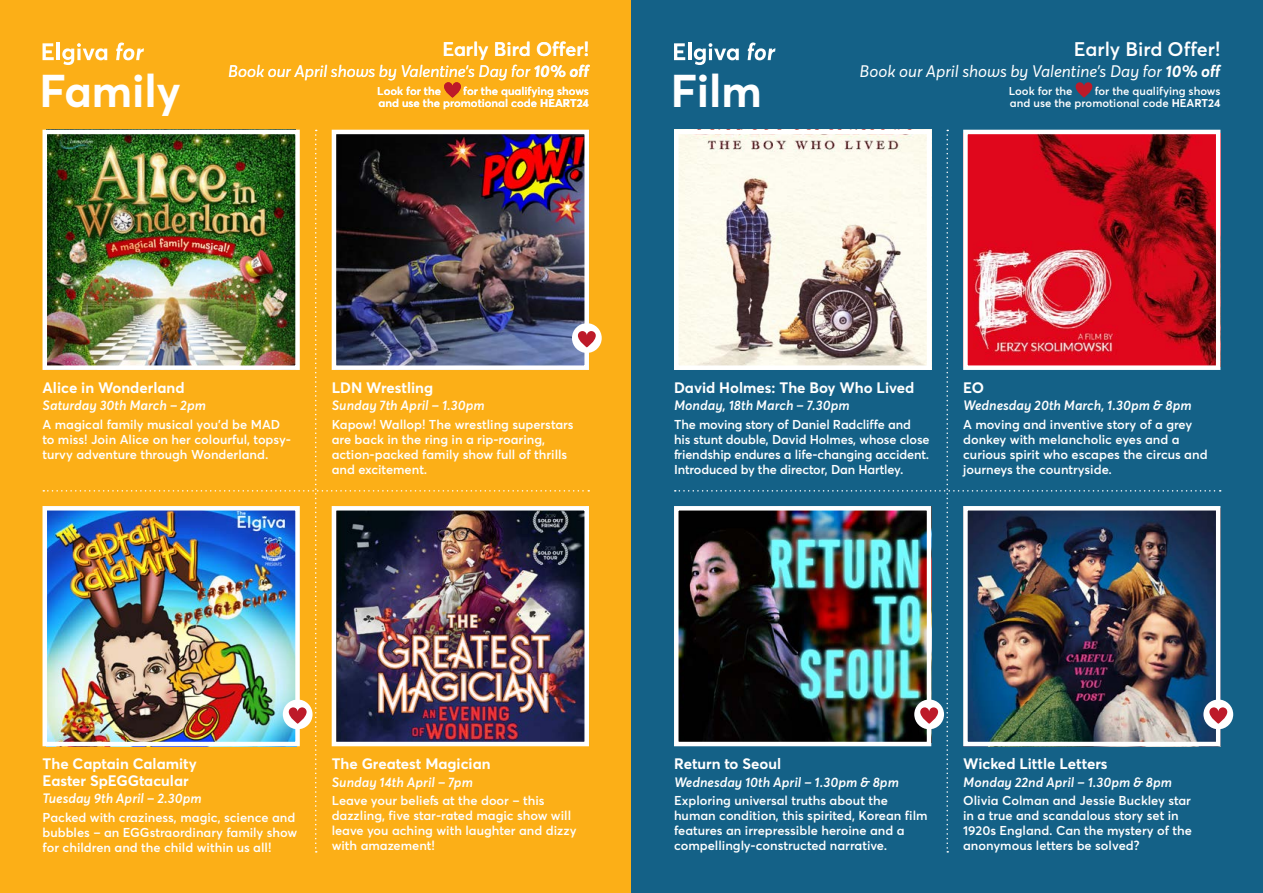
<style>
.page{position:relative;width:1263px;height:893px;background:#fff}
.page>*{position:absolute;margin:0;border:0;box-sizing:border-box;transform-origin:0 0}
.t1{font:700 45.3px "Averta PE";color:#fff}
.t2{font:600 19.5px "Averta PE";color:#fff}
.t3{font:italic 16.5px "Averta PE";color:#fff}
.t4{font:700 15px/16.5px "Averta PE";color:#fff}
.t5{font:italic 600 13.5px "Averta PE";color:#fff}
.t6{font:600 12.75px/15px "Averta PE";color:#fff}
.t7{font:600 11.25px/12.8px "Averta PE";color:#fff;text-align:right}
.s1{font-weight:700}
</style>
<div class="page">
<div style="left:0;top:0;width:631px;height:893px;background:#fcaf17"></div>
<div style="left:631px;top:0;width:632px;height:893px;background:#146187"></div>
<svg style="left:43px;top:43px;width:11px;height:17px"></svg>
<hr style="left:57px;top:43px;width:3px;height:17px;background:#fff">
<svg style="left:62px;top:43px;width:45px;height:22px"></svg>
<svg style="left:116px;top:43px;width:28px;height:17px"></svg>
<svg style="left:674px;top:43px;width:11px;height:17px"></svg>
<hr style="left:688px;top:43px;width:3px;height:17px;background:#fff">
<svg style="left:694px;top:43px;width:45px;height:22px"></svg>
<svg style="left:748px;top:43px;width:27px;height:17px"></svg>
<div style="left:572px;top:323px;width:30px;height:30px;background:#fff;border-radius:50%"></div>
<img style="left:43px;top:130px;width:553px;height:723px">
<div style="left:1203px;top:699px;width:30px;height:30px;background:#fff;border-radius:50%"></div>
<img style="left:675px;top:130px;width:552px;height:723px">
<svg style="left:444px;top:82px;width:17px;height:16px"></svg>
<svg style="left:1075px;top:82px;width:17px;height:16px"></svg>
<h2 class="t2" style="left:442px;top:36px;width:148px">Early Bird Offer!</h2>
<p class="t3" style="left:228px;top:59px;width:362px">Book our April shows by Valentine’s Day for <span class="s1">10% off</span></p>
<p class="t7" style="left:377px;top:84px;width:65px">Look for the</p>
<h1 class="t1" style="left:39px;top:59px;width:143px">Family</h1>
<h1 class="t1" style="left:671px;top:59px;width:93px">Film</h1>
<p class="t7" style="left:378px;top:84px;width:212px">for the qualifying shows<br>and use the promotional code <span class="s1">HEART24</span></p>
<h2 class="t2" style="left:1074px;top:36px;width:148px">Early Bird Offer!</h2>
<p class="t3" style="left:860px;top:59px;width:362px">Book our April shows by Valentine’s Day for <span class="s1">10% off</span></p>
<p class="t7" style="left:1009px;top:84px;width:65px">Look for the</p>
<p class="t7" style="left:1010px;top:84px;width:212px">for the qualifying shows<br>and use the promotional code <span class="s1">HEART24</span></p>
<p class="t4" style="left:43px;top:379px;width:143px">Alice in Wonderland</p>
<p class="t5" style="left:43px;top:396px;width:165px">Saturday 30th March – 2pm</p>
<p class="t6" style="left:43px;top:417px;width:250px">A magical family musical you’d be MAD to miss! Join Alice on her colourful, topsy&shy;turvy adventure through Wonderland.</p>
<p class="t4" style="left:332px;top:379px;width:103px">LDN Wrestling</p>
<p class="t5" style="left:332px;top:396px;width:155px">Sunday 7th April – 1.30pm</p>
<p class="t6" style="left:332px;top:417px;width:243px">Kapow! Wallop! The wrestling superstars are back in the ring in a rip-roaring, action-packed family show full of thrills and excitement.</p>
<p class="t4" style="left:674px;top:379px;width:242px">David Holmes: The Boy Who Lived</p>
<p class="t5" style="left:674px;top:396px;width:177px">Monday, 18th March – 7.30pm</p>
<p class="t6" style="left:674px;top:417px;width:257px">The moving story of Daniel Radcliffe and his stunt double, David Holmes, whose close friendship endures a life-changing accident.<br>Introduced by the director, Dan Hartley.</p>
<p class="t4" style="left:963px;top:379px;width:22px">EO</p>
<p class="t5" style="left:963px;top:396px;width:230px">Wednesday 20th March, 1.30pm &amp; 8pm</p>
<p class="t6" style="left:963px;top:417px;width:246px">A moving and inventive story of a grey donkey with melancholic eyes and a curious spirit who escapes the circus and journeys the countryside.</p>
<p class="t4" style="left:43px;top:755px;width:156px">The Captain Calamity<br>Easter SpEGGtacular</p>
<p class="t5" style="left:43px;top:789px;width:161px">Tuesday 9th April – 2.30pm</p>
<p class="t6" style="left:43px;top:809px;width:256px">Packed with craziness, magic, science and bubbles – an EGGstraordinary family show for children and the child within us all!</p>
<p class="t4" style="left:332px;top:755px;width:160px">The Greatest Magician</p>
<p class="t5" style="left:332px;top:772px;width:143px">Sunday 14th April – 7pm</p>
<p class="t6" style="left:332px;top:793px;width:246px">Leave your beliefs at the door – this dazzling, five star-rated magic show will leave you aching with laughter and dizzy with amazement!</p>
<p class="t4" style="left:674px;top:755px;width:109px">Return to Seoul</p>
<p class="t5" style="left:674px;top:772px;width:226px">Wednesday 10th April – 1.30pm &amp; 8pm</p>
<p class="t6" style="left:674px;top:793px;width:255px">Exploring universal truths about the human condition, this spirited, Korean film features an irrepressible heroine and a compellingly-constructed narrative.</p>
<p class="t4" style="left:963px;top:755px;width:146px">Wicked Little Letters</p>
<p class="t5" style="left:963px;top:772px;width:210px">Monday 22nd April – 1.30pm &amp; 8pm</p>
<p class="t6" style="left:963px;top:793px;width:230px">Olivia Colman and Jessie Buckley star in a true and scandalous story set in 1920s England. Can the mystery of the anonymous letters be solved?</p>
</div>
